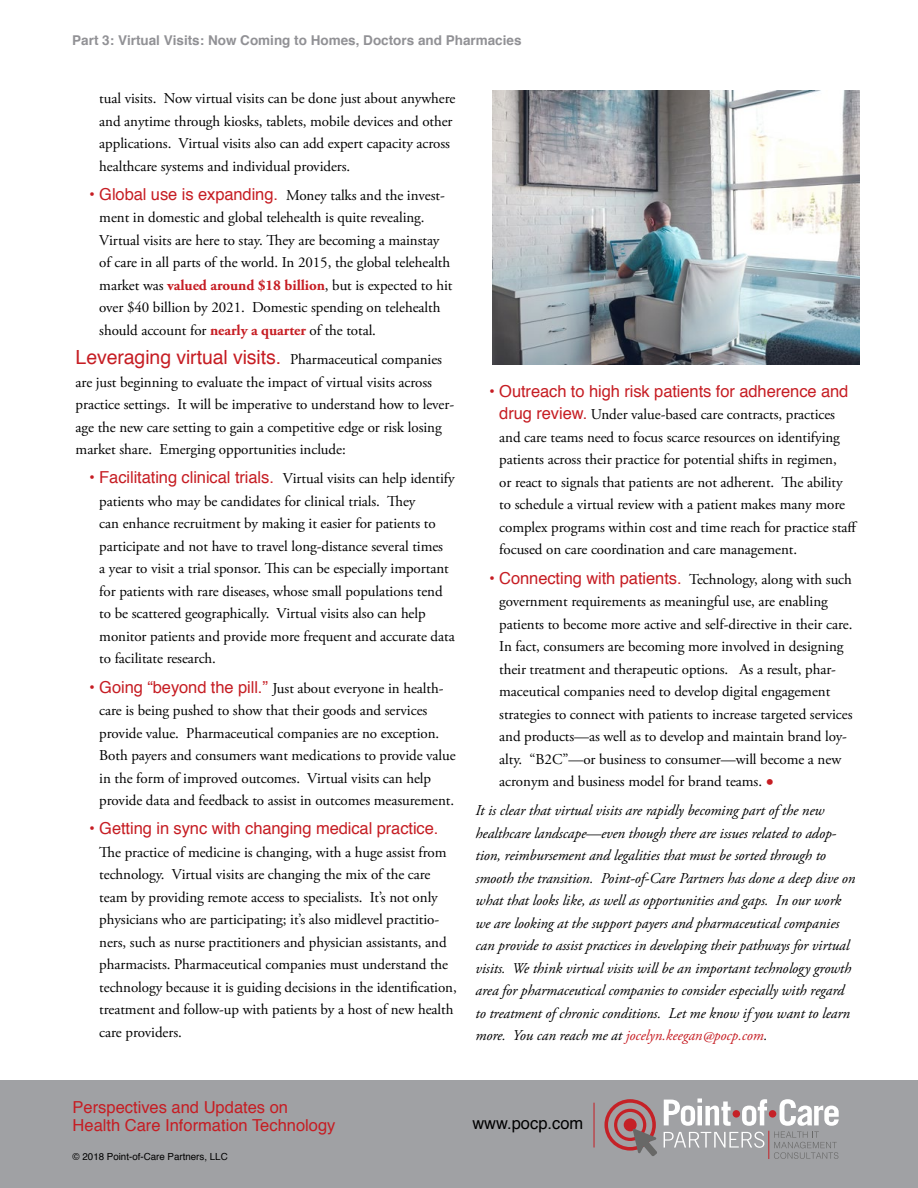
<style>
.page{position:relative;width:918px;height:1188px;background:#fff}
.page>*{position:absolute;margin:0;border:0;box-sizing:border-box;transform-origin:0 0}
.t1{font:19.5px "Helvetica";letter-spacing:-.005em;color:#c61d23}
.t2{font:16.5px/18px "Helvetica";letter-spacing:-.005em;color:#c61d23}
.t3{font:16.5px "Helvetica";color:#000}
.t4{font:15px/22.5px "Adobe Garamond Pro";letter-spacing:-.005em;color:#000}
.t5{font:italic 15px/22.5px "Adobe Garamond Pro";letter-spacing:-.005em;color:#000}
.t6{font:700 13.5px "Helvetica";color:#919195}
.t7{font:9.75px "Helvetica";color:#000}
.s1{font-family:"Helvetica";font-size:16.5px;color:#c61d23}
.s2{font-weight:700;color:#c61d23}
.s3{font-family:"Adobe Garamond Pro";font-size:15px;color:#000}
.s4{font-size:21px;color:#c61d23}
.s5{color:#c61d23}
</style>
<div class="page">
<div style="left:0;top:1080px;width:918px;height:108px;background:#a0a1a4"></div>
<hr style="left:594px;top:1103px;width:1px;height:45px;background:#c61d23">
<svg style="left:664px;top:1098px;width:175px;height:61px"></svg>
<svg style="left:604px;top:1099px;width:53px;height:57px"></svg>
<img style="left:492px;top:91px;width:368px;height:273px">
<p class="t6" style="left:72px;top:29px;width:451px">Part 3: Virtual Visits: Now Coming to Homes, Doctors and Pharmacies</p>
<p class="t4" style="left:99px;top:88px;width:358px">tual visits. Now virtual visits can be done just about anywhere and anytime through kiosks, tablets, mobile devices and other applications. Virtual visits also can add expert capacity across healthcare systems and individual providers.</p>
<p class="t4" style="left:99px;top:184px;width:355px;text-indent:-10px"><span class="s1">• Global use is expanding.</span> Money talks and the invest&shy;ment in domestic and global telehealth is quite revealing.<br>Virtual visits are here to stay. They are becoming a mainstay of care in all parts of the world. In 2015, the global telehealth market was <span class="s2">valued around $18 billion</span>, but is expected to hit over $40 billion by 2021. Domestic spending on telehealth should account for <span class="s2">nearly a quarter</span> of the total.</p>
<h1 class="t1" style="left:76px;top:342px;width:368px">Leveraging virtual visits. <span class="s3">Pharmaceutical companies</span></h1>
<p class="t4" style="left:76px;top:371px;width:380px">are just beginning to evaluate the impact of virtual visits across practice settings. It will be imperative to understand how to lever&shy;age the new care setting to gain a competitive edge or risk losing market share. Emerging opportunities include:</p>
<p class="t2" style="left:89px;top:469px;width:367px">• Facilitating clinical trials. <span class="s3">Virtual visits can help identify</span></p>
<p class="t4" style="left:99px;top:490px;width:357px">patients who may be candidates for clinical trials. They<br>can enhance recruitment by making it easier for patients to participate and not have to travel long-distance several times<br>a year to visit a trial sponsor. This can be especially important for patients with rare diseases, whose small populations tend to be scattered geographically. Virtual visits also can help monitor patients and provide more frequent and accurate data to facilitate research.</p>
<p class="t4" style="left:99px;top:677px;width:358px;text-indent:-10px"><span class="s1">• Going “beyond the pill.”</span> Just about everyone in health&shy;care is being pushed to show that their goods and services provide value. Pharmaceutical companies are no exception.<br>Both payers and consumers want medications to provide value in the form of improved outcomes. Virtual visits can help provide data and feedback to assist in outcomes measurement.</p>
<p class="t2" style="left:89px;top:820px;width:351px">• Getting in sync with changing medical practice.</p>
<p class="t4" style="left:99px;top:841px;width:359px">The practice of medicine is changing, with a huge assist from technology. Virtual visits are changing the mix of the care team by providing remote access to specialists. It’s not only physicians who are participating; it’s also midlevel practitio&shy;ners, such as nurse practitioners and physician assistants, and pharmacists. Pharmaceutical companies must understand the technology because it is guiding decisions in the identification, treatment and follow-up with patients by a host of new health care providers.</p>
<p class="t2" style="left:489px;top:382px;width:361px">• Outreach to high risk patients for adherence and</p>
<p class="t4" style="left:499px;top:404px;width:360px"><span class="s1">drug review.</span> Under value-based care contracts, practices and care teams need to focus scarce resources on identifying patients across their practice for potential shifts in regimen,<br>or react to signals that patients are not adherent. The ability to schedule a virtual review with a patient makes many more complex programs within cost and time reach for practice staff focused on care coordination and care management.</p>
<p class="t2" style="left:489px;top:569px;width:364px">• Connecting with patients. <span class="s3">Technology, along with such</span></p>
<p class="t4" style="left:499px;top:591px;width:355px">government requirements as meaningful use, are enabling patients to become more active and self-directive in their care.<br>In fact, consumers are becoming more involved in designing their treatment and therapeutic options. As a result, phar&shy;maceutical companies need to develop digital engagement strategies to connect with patients to increase targeted services and products—as well as to develop and maintain brand loy&shy;alty. “B2C”—or business to consumer—will become a new acronym and business model for brand teams. <span class="s4">•</span></p>
<p class="t5" style="left:476px;top:800px;width:381px">It is clear that virtual visits are rapidly becoming part of the new healthcare landscape—even though there are issues related to adop&shy;tion, reimbursement and legalities that must be sorted through to smooth the transition. Point-of-Care Partners has done a deep dive on what that looks like, as well as opportunities and gaps. In our work we are looking at the support payers and pharmaceutical companies can provide to assist practices in developing their pathways for virtual visits. We think virtual visits will be an important technology growth area for pharmaceutical companies to consider especially with regard to treatment of chronic conditions. Let me know if you want to learn more. You can reach me at <span class="s5">jocelyn.keegan@pocp.com</span>.</p>
<p class="t2" style="left:73px;top:1098px;width:264px">Perspectives and Updates on<br>Health Care Information Technology</p>
<p class="t7" style="left:73px;top:1149px;width:157px">© 2018 Point-of-Care Partners, LLC</p>
<p class="t3" style="left:472px;top:1111px;width:112px">www.pocp.com</p>
</div>
